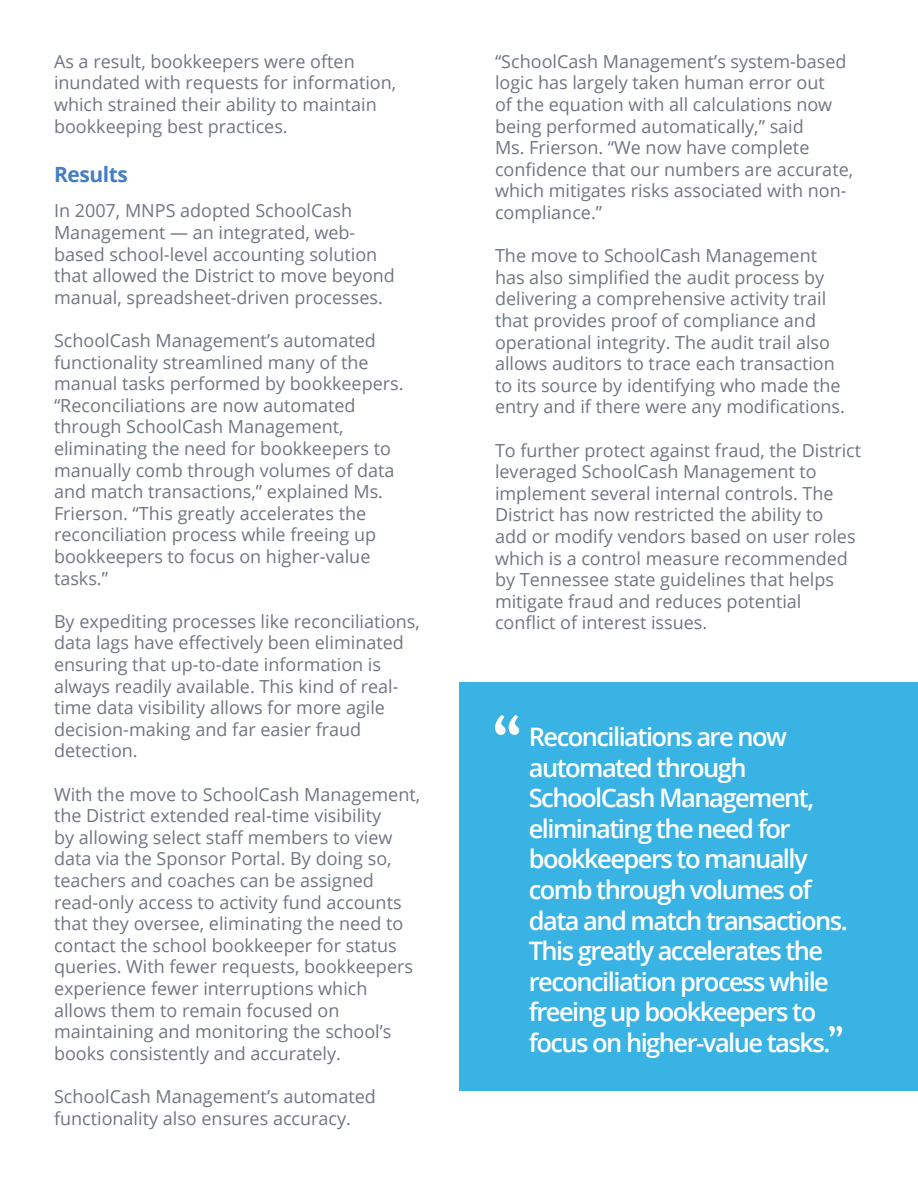
<style>
.page{position:relative;width:918px;height:1188px;background:#fff}
.page>*{position:absolute;margin:0;border:0;box-sizing:border-box;transform-origin:0 0}
.t1{font:600 25.5px/30.6px "Open Sans";letter-spacing:-.06em;color:#fff}
.t2{font:700 21px "Open Sans";letter-spacing:-.02em;color:#437fc2}
.t3{font:18px/21.6px "Open Sans";color:#6f7681}
</style>
<div class="page">
<div style="left:459px;top:683px;width:458px;height:408px;background:#38b3e4"></div>
<svg style="left:495px;top:715px;width:24px;height:20px"></svg>
<svg style="left:829px;top:1026px;width:13px;height:11px"></svg>
<p class="t3" style="left:54px;top:52px;width:344px">As a result, bookkeepers were often inundated with requests for information, which strained their ability to maintain bookkeeping best practices.</p>
<p class="t2" style="left:54px;top:166px;width:75px">Results</p>
<p class="t3" style="left:54px;top:202px;width:343px">In 2007, MNPS adopted SchoolCash Management — an integrated, web&shy;based school-level accounting solution that allowed the District to move beyond manual, spreadsheet-driven processes.</p>
<p class="t3" style="left:54px;top:332px;width:351px">SchoolCash Management’s automated functionality streamlined many of the manual tasks performed by bookkeepers. “Reconciliations are now automated through SchoolCash Management, eliminating the need for bookkeepers to manually comb through volumes of data and match transactions,” explained Ms.<br>Frierson. “This greatly accelerates the reconciliation process while freeing up bookkeepers to focus on higher-value tasks.”</p>
<p class="t3" style="left:54px;top:612px;width:367px">By expediting processes like reconciliations, data lags have effectively been eliminated ensuring that up-to-date information is always readily available. This kind of real&shy;time data visibility allows for more agile decision-making and far easier fraud detection.</p>
<p class="t3" style="left:54px;top:785px;width:368px">With the move to SchoolCash Management, the District extended real-time visibility<br>by allowing select staff members to view data via the Sponsor Portal. By doing so, teachers and coaches can be assigned read-only access to activity fund accounts that they oversee, eliminating the need to contact the school bookkeeper for status queries. With fewer requests, bookkeepers experience fewer interruptions which allows them to remain focused on maintaining and monitoring the school’s books consistently and accurately.</p>
<p class="t3" style="left:54px;top:1088px;width:323px">SchoolCash Management’s automated functionality also ensures accuracy.</p>
<p class="t3" style="left:495px;top:52px;width:360px">“SchoolCash Management’s system-based logic has largely taken human error out<br>of the equation with all calculations now being performed automatically,” said<br>Ms. Frierson. “We now have complete confidence that our numbers are accurate, which mitigates risks associated with non&shy;compliance.”</p>
<p class="t3" style="left:495px;top:247px;width:352px">The move to SchoolCash Management has also simplified the audit process by delivering a comprehensive activity trail that provides proof of compliance and operational integrity. The audit trail also allows auditors to trace each transaction to its source by identifying who made the entry and if there were any modifications.</p>
<p class="t3" style="left:495px;top:441px;width:368px">To further protect against fraud, the District leveraged SchoolCash Management to implement several internal controls. The District has now restricted the ability to<br>add or modify vendors based on user roles which is a control measure recommended by Tennessee state guidelines that helps mitigate fraud and reduces potential conflict of interest issues.</p>
<p class="t1" style="left:529px;top:724px;width:321px">Reconciliations are now automated through<br>SchoolCash Management, eliminating the need for bookkeepers to manually comb through volumes of data and match transactions.<br>This greatly accelerates the reconciliation process while freeing up bookkeepers to focus on higher-value tasks.</p>
</div>
